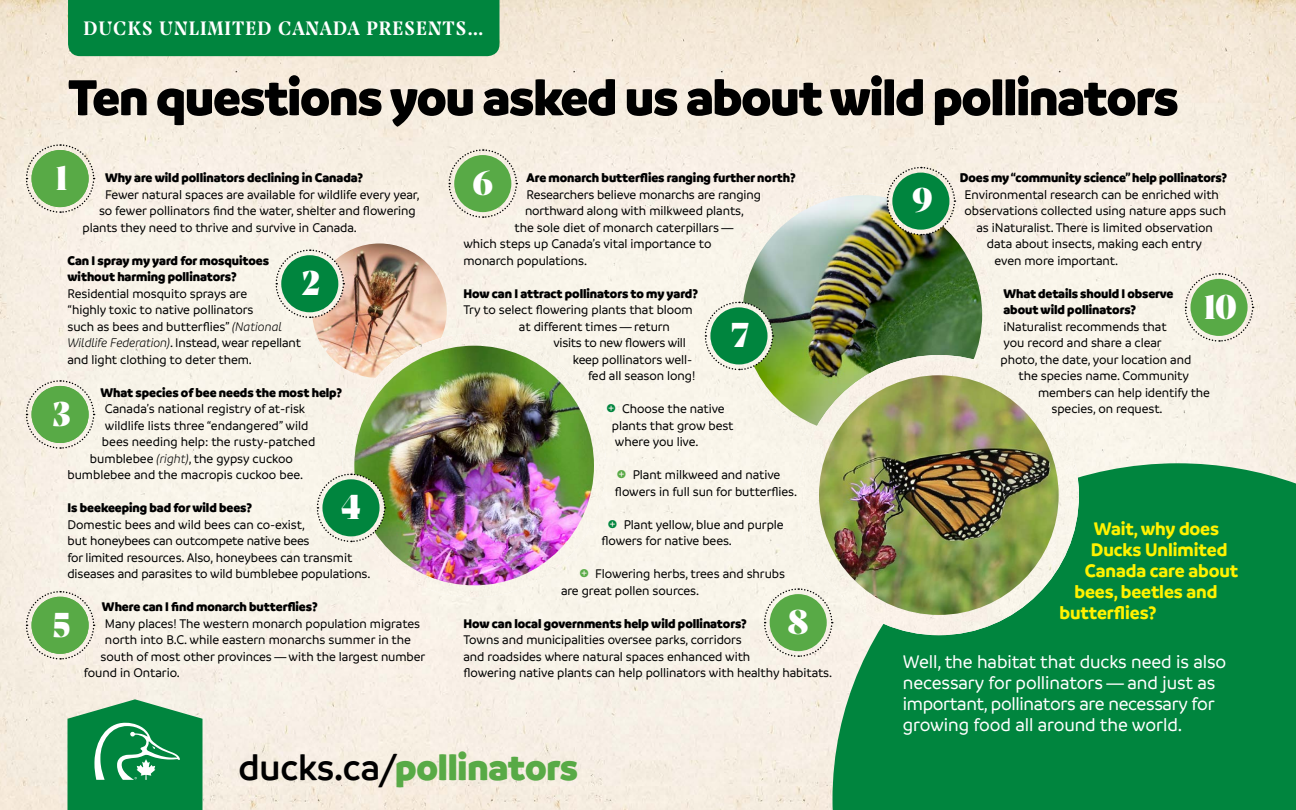
<style>
.page{position:relative;width:1296px;height:810px;background:#fff}
.page>*{position:absolute;margin:0;border:0;box-sizing:border-box;transform-origin:0 0}
.t1{font:900 54px "Branding";letter-spacing:-.02em;color:#000;scale:.96 1}
.t2{font:900 39px "Branding";letter-spacing:-.005em;color:#58aa46;scale:.96 1}
.t3{font:900 36px "Prospectus L";color:#fff;scale:.96 1}
.t4{font:21px "Prospectus M Bld";letter-spacing:.05em;color:#fff;scale:.96 1}
.t5{font:500 19.5px/21px "Branding";letter-spacing:-.005em;color:#fff;scale:.96 1}
.t6{font:700 19.5px "Branding";letter-spacing:-.005em;color:#fff200;scale:.96 1}
.t7{font:500 13.5px/16.5px "Branding";letter-spacing:-.005em;color:#000;scale:.96 1}
.t8{font:900 13.5px/16.5px "Branding";letter-spacing:-.005em;color:#000;scale:.96 1}
.s1{font-weight:300;font-style:italic}
.s2{font-family:"Entypo";font-weight:400;font-size:19.5px;color:#00853e}
.s3{font-family:"Entypo";font-weight:400;font-size:19.5px;color:#58aa46}
.s4{font-weight:600;color:#000}
</style>
<div class="page">
<img style="left:0;top:0;width:1296px;height:810px">
<div style="left:832px;top:463px;width:464px;height:347px;background:#00853e"></div>
<img style="left:312px;top:243px;width:135px;height:135px;border-radius:67px">
<div style="left:68px;top:0;width:432px;height:56px;background:#00853e"></div>
<svg style="left:68px;top:699px;width:134px;height:111px"></svg>
<svg style="left:25px;top:144px;width:70px;height:70px"></svg>
<div style="left:32px;top:150px;width:57px;height:57px;background:#58aa46;border-radius:50%"></div>
<svg style="left:275px;top:249px;width:70px;height:70px"></svg>
<div style="left:281px;top:255px;width:57px;height:57px;background:#00853e;border-radius:50%"></div>
<svg style="left:25px;top:379px;width:70px;height:71px"></svg>
<div style="left:32px;top:386px;width:57px;height:57px;background:#58aa46;border-radius:50%"></div>
<div style="left:342px;top:334px;width:264px;height:263px;background:#f8f3e9;border-radius:132px"></div>
<img style="left:354px;top:346px;width:240px;height:239px;border-radius:120px">
<svg style="left:316px;top:473px;width:70px;height:70px"></svg>
<div style="left:322px;top:479px;width:58px;height:57px;background:#00853e;border-radius:50%"></div>
<svg style="left:25px;top:590px;width:70px;height:70px"></svg>
<div style="left:32px;top:597px;width:57px;height:57px;background:#58aa46;border-radius:50%"></div>
<div style="left:730px;top:183px;width:264px;height:264px;background:#f8f2e8;border-radius:132px"></div>
<img style="left:742px;top:195px;width:240px;height:240px;border-radius:120px">
<svg style="left:448px;top:149px;width:70px;height:70px"></svg>
<div style="left:454px;top:155px;width:57px;height:57px;background:#58aa46;border-radius:50%"></div>
<svg style="left:704px;top:301px;width:70px;height:70px"></svg>
<div style="left:710px;top:307px;width:58px;height:57px;background:#00853e;border-radius:50%"></div>
<svg style="left:763px;top:588px;width:70px;height:70px"></svg>
<div style="left:770px;top:594px;width:57px;height:57px;background:#58aa46;border-radius:50%"></div>
<div style="left:799px;top:355px;width:280px;height:280px;background:#f8f3e8;border-radius:140px"></div>
<img style="left:819px;top:375px;width:240px;height:240px;border-radius:120px">
<svg style="left:886px;top:166px;width:70px;height:70px"></svg>
<div style="left:892px;top:173px;width:57px;height:57px;background:#00853e;border-radius:50%"></div>
<svg style="left:1184px;top:272px;width:70px;height:70px"></svg>
<div style="left:1191px;top:279px;width:57px;height:57px;background:#58aa46;border-radius:50%"></div>
<h3 class="t4" style="left:83px;top:13px;width:418px">DUCKS UNLIMITED CANADA PRESENTS…</h3>
<h1 class="t1" style="left:68px;top:65px;width:1158px">Ten questions you asked us about wild pollinators</h1>
<h3 class="t3" style="left:56px;top:149px;width:14px">1</h3>
<p class="t8" style="left:105px;top:169px;width:270px">Why are wild pollinators declining in Canada?</p>
<p class="t7" style="left:105px;top:186px;width:330px">Fewer natural spaces are available for wildlife every year,</p>
<p class="t7" style="left:99px;top:203px;width:331px">so fewer pollinators find the water, shelter and flowering</p>
<p class="t7" style="left:83px;top:219px;width:287px">plants they need to thrive and survive in Canada.</p>
<p class="t8" style="left:68px;top:252px;width:211px">Can I spray my yard for mosquitoes without harming pollinators?</p>
<p class="t7" style="left:68px;top:285px;width:245px">Residential mosquito sprays are<br>“highly toxic to native pollinators<br>such as bees and butterflies” <span class="s1">(National Wildlife Federation)</span>. Instead, wear repellant and light clothing to deter them.</p>
<p class="t8" style="left:100px;top:384px;width:253px">What species of bee needs the most help?</p>
<p class="t7" style="left:105px;top:401px;width:210px">Canada’s national registry of at-risk</p>
<p class="t7" style="left:105px;top:417px;width:213px">wildlife lists three “endangered” wild</p>
<p class="t7" style="left:102px;top:434px;width:224px">bees needing help: the rusty-patched</p>
<p class="t7" style="left:90px;top:450px;width:213px">bumblebee <span class="s1">(right)</span>, the gypsy cuckoo</p>
<p class="t7" style="left:68px;top:467px;width:247px">bumblebee and the macropis cuckoo bee.</p>
<p class="t8" style="left:68px;top:499px;width:194px">Is beekeeping bad for wild bees?</p>
<p class="t7" style="left:68px;top:516px;width:317px">Domestic bees and wild bees can co-exist,<br>but honeybees can outcompete native bees<br>for limited resources. Also, honeybees can transmit diseases and parasites to wild bumblebee populations.</p>
<p class="t8" style="left:102px;top:598px;width:226px">Where can I find monarch butterflies?</p>
<p class="t7" style="left:105px;top:615px;width:330px">Many places! The western monarch population migrates</p>
<p class="t7" style="left:105px;top:632px;width:320px">north into B.C. while eastern monarchs summer in the</p>
<p class="t7" style="left:100px;top:648px;width:340px">south of most other provinces—with the largest number</p>
<p class="t7" style="left:84px;top:665px;width:101px">found in Ontario.</p>
<h3 class="t3" style="left:302px;top:254px;width:20px">2</h3>
<h3 class="t3" style="left:53px;top:385px;width:20px">3</h3>
<h3 class="t3" style="left:342px;top:478px;width:21px">4</h3>
<h3 class="t3" style="left:53px;top:596px;width:20px">5</h3>
<h3 class="t3" style="left:472px;top:154px;width:23px">6</h3>
<p class="t8" style="left:527px;top:169px;width:282px">Are monarch butterflies ranging further north?</p>
<p class="t7" style="left:527px;top:186px;width:246px">Researchers believe monarchs are ranging</p>
<p class="t7" style="left:525px;top:203px;width:230px">northward along with milkweed plants,</p>
<p class="t7" style="left:515px;top:219px;width:231px">the sole diet of monarch caterpillars—</p>
<p class="t7" style="left:464px;top:236px;width:260px">which steps up Canada’s vital importance to</p>
<p class="t7" style="left:464px;top:252px;width:130px">monarch populations.</p>
<p class="t8" style="left:464px;top:285px;width:246px">How can I attract pollinators to my yard?</p>
<p class="t7" style="left:519px;top:302px;width:183px;text-indent:-55px">Try to select flowering plants that bloom at different times—return</p>
<p class="t7" style="left:553px;top:335px;width:139px">visits to new flowers will</p>
<p class="t7" style="left:573px;top:351px;width:126px">keep pollinators well-</p>
<p class="t7" style="left:588px;top:368px;width:113px">fed all season long!</p>
<p class="t7" style="left:612px;top:401px;width:128px;text-indent:-6px"><span class="s2">Z</span> Choose the native plants that grow best where you live.</p>
<p class="t7" style="left:615px;top:467px;width:191px"><span class="s3">Z</span> Plant milkweed and native flowers in full sun for butterflies.</p>
<p class="t7" style="left:601px;top:516px;width:191px;text-indent:6px"><span class="s2">Z</span> Plant yellow, blue and purple flowers for native bees.</p>
<p class="t7" style="left:561px;top:566px;width:235px;text-indent:18px"><span class="s3">Z</span> Flowering herbs, trees and shrubs are great pollen sources.</p>
<p class="t8" style="left:464px;top:615px;width:297px">How can local governments help wild pollinators?</p>
<p class="t7" style="left:464px;top:632px;width:386px">Towns and municipalities oversee parks, corridors<br>and roadsides where natural spaces enhanced with<br>flowering native plants can help pollinators with healthy habitats.</p>
<h3 class="t3" style="left:732px;top:307px;width:20px">7</h3>
<h3 class="t3" style="left:788px;top:593px;width:23px">8</h3>
<h2 class="t2" style="left:238px;top:744px;width:355px"><span class="s4">ducks.ca/</span>pollinators</h2>
<h3 class="t3" style="left:912px;top:172px;width:23px">9</h3>
<p class="t8" style="left:960px;top:169px;width:280px">Does my “community science” help pollinators?</p>
<p class="t7" style="left:964px;top:186px;width:267px">Environmental research can be enriched with</p>
<p class="t7" style="left:964px;top:203px;width:274px">observations collected using nature apps such</p>
<p class="t7" style="left:976px;top:219px;width:248px">as iNaturalist. There is limited observation</p>
<p class="t7" style="left:987px;top:236px;width:226px">data about insects, making each entry</p>
<p class="t7" style="left:994px;top:252px;width:130px">even more important.</p>
<p class="t8" style="left:1003px;top:285px;width:179px">What details should I observe about wild pollinators?</p>
<p class="t7" style="left:1003px;top:318px;width:171px">iNaturalist recommends that</p>
<p class="t7" style="left:1003px;top:335px;width:166px">you record and share a clear</p>
<p class="t7" style="left:1000px;top:351px;width:200px">photo, the date, your location and</p>
<p class="t7" style="left:1018px;top:368px;width:179px">the species name. Community</p>
<p class="t7" style="left:1038px;top:384px;width:181px">members can help identify the</p>
<p class="t7" style="left:1052px;top:401px;width:117px">species, on request.</p>
<h3 class="t3" style="left:1204px;top:278px;width:36px">10</h3>
<h3 class="t6" style="left:1094px;top:518px;width:132px">Wait, why does</h3>
<h3 class="t6" style="left:1091px;top:539px;width:144px">Ducks Unlimited</h3>
<h3 class="t6" style="left:1085px;top:560px;width:161px">Canada care about</h3>
<h3 class="t6" style="left:1074px;top:581px;width:151px">bees, beetles and</h3>
<h3 class="t6" style="left:1059px;top:602px;width:103px">butterflies?</h3>
<h3 class="t5" style="left:903px;top:651px;width:338px">Well, the habitat that ducks need is also necessary for pollinators—and just as important, pollinators are necessary for growing food all around the world.</h3>
</div>
